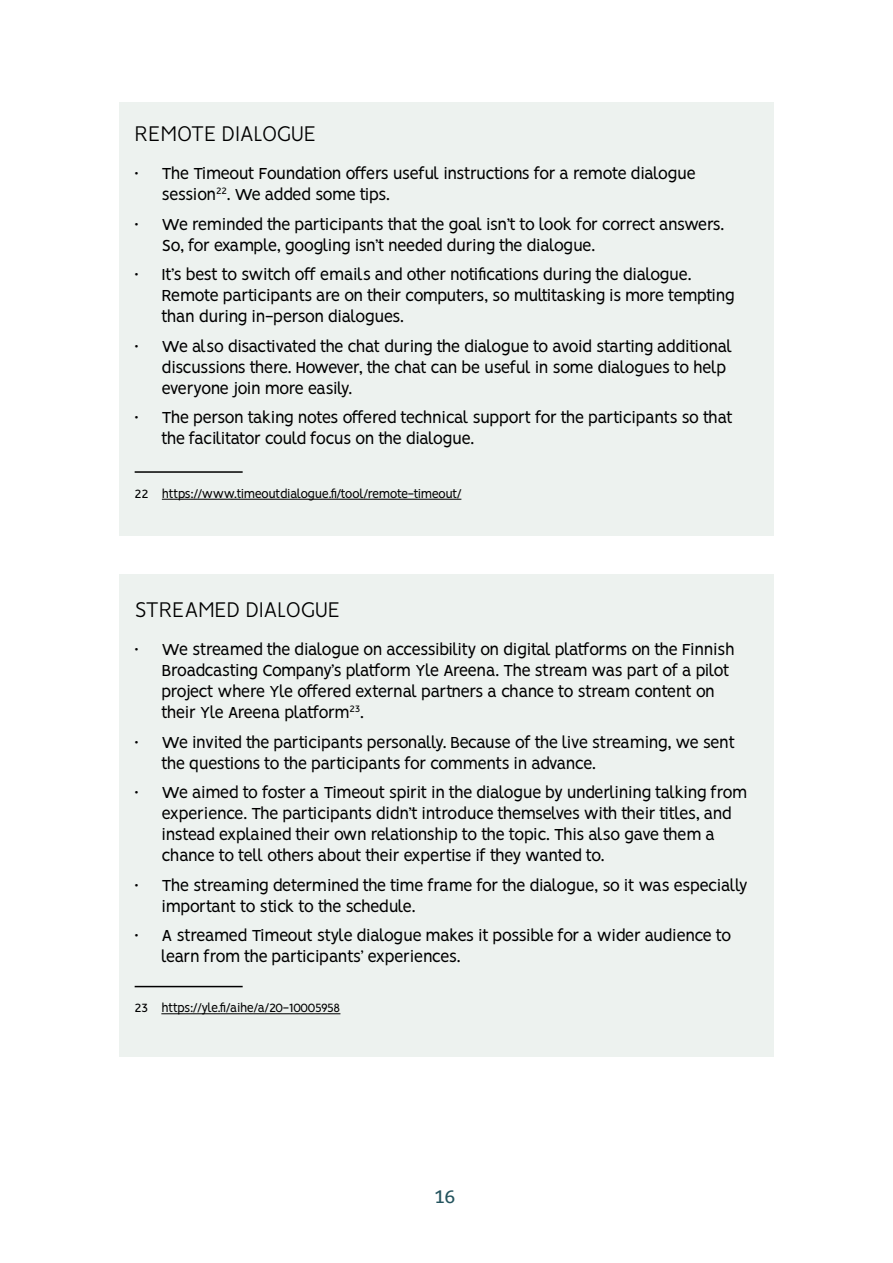
<style>
.page{position:relative;width:893px;height:1263px;background:#fff}
.page>*{position:absolute;margin:0;border:0;box-sizing:border-box;transform-origin:0 0}
.Leipäteksti{font:300 24px "Vision";letter-spacing:-.02em;color:#000}
.t1{font:18px/21px "Vision";letter-spacing:-.05em;color:#000}
.t2{font:18px "Bitter";color:#24545e}
.Alaviite{font:13.5px "Vision";letter-spacing:-.04em;color:#000}
</style>
<div class="page">
<div style="left:119px;top:102px;width:655px;height:433px;background:#edf2ef"></div>
<div style="left:119px;top:575px;width:655px;height:482px;background:#edf2ef"></div>
<hr style="left:135px;top:471px;width:108px;height:2px;background:#000">
<hr style="left:162px;top:499px;width:299px;height:1px;background:#000">
<hr style="left:135px;top:986px;width:108px;height:1px;background:#000">
<hr style="left:161px;top:1013px;width:179px;height:1px;background:#000">
<p class="Leipäteksti" style="left:135px;top:120px;width:183px">REMOTE DIALOGUE</p>
<p class="t1" style="left:162px;top:163px;width:536px;text-indent:-27px">• The Timeout Foundation offers useful instructions for a remote dialogue session<sup>22</sup>. We added some tips.</p>
<p class="t1" style="left:162px;top:214px;width:564px;text-indent:-27px">• We reminded the participants that the goal isn’t to look for correct answers.<br>So, for example, googling isn’t needed during the dialogue.</p>
<p class="t1" style="left:162px;top:264px;width:575px;text-indent:-27px">• It’s best to switch off emails and other notifications during the dialogue.<br>Remote participants are on their computers, so multitasking is more tempting than during in-person dialogues.</p>
<p class="t1" style="left:162px;top:336px;width:572px;text-indent:-27px">• We also disactivated the chat during the dialogue to avoid starting additional discussions there. However, the chat can be useful in some dialogues to help everyone join more easily.</p>
<p class="t1" style="left:162px;top:407px;width:573px;text-indent:-27px">• The person taking notes offered technical support for the participants so that the facilitator could focus on the dialogue.</p>
<p class="Alaviite" style="left:135px;top:485px;width:328px">22 https://www.timeoutdialogue.fi/tool/remote-timeout/</p>
<p class="Leipäteksti" style="left:135px;top:596px;width:207px">STREAMED DIALOGUE</p>
<p class="t1" style="left:162px;top:639px;width:575px;text-indent:-27px">• We streamed the dialogue on accessibility on digital platforms on the Finnish Broadcasting Company’s platform Yle Areena. The stream was part of a pilot project where Yle offered external partners a chance to stream content on their Yle Areena platform<sup>23</sup>.</p>
<p class="t1" style="left:162px;top:731px;width:575px;text-indent:-27px">• We invited the participants personally. Because of the live streaming, we sent the questions to the participants for comments in advance.</p>
<p class="t1" style="left:162px;top:782px;width:587px;text-indent:-27px">• We aimed to foster a Timeout spirit in the dialogue by underlining talking from experience. The participants didn’t introduce themselves with their titles, and instead explained their own relationship to the topic. This also gave them a chance to tell others about their expertise if they wanted to.</p>
<p class="t1" style="left:162px;top:874px;width:588px;text-indent:-27px">• The streaming determined the time frame for the dialogue, so it was especially important to stick to the schedule.</p>
<p class="t1" style="left:162px;top:925px;width:571px;text-indent:-27px">• A streamed Timeout style dialogue makes it possible for a wider audience to learn from the participants’ experiences.</p>
<p class="Alaviite" style="left:135px;top:1000px;width:207px">23 https://yle.fi/aihe/a/20-10005958</p>
<p class="t2" style="left:435px;top:1186px;width:22px">16</p>
</div>
